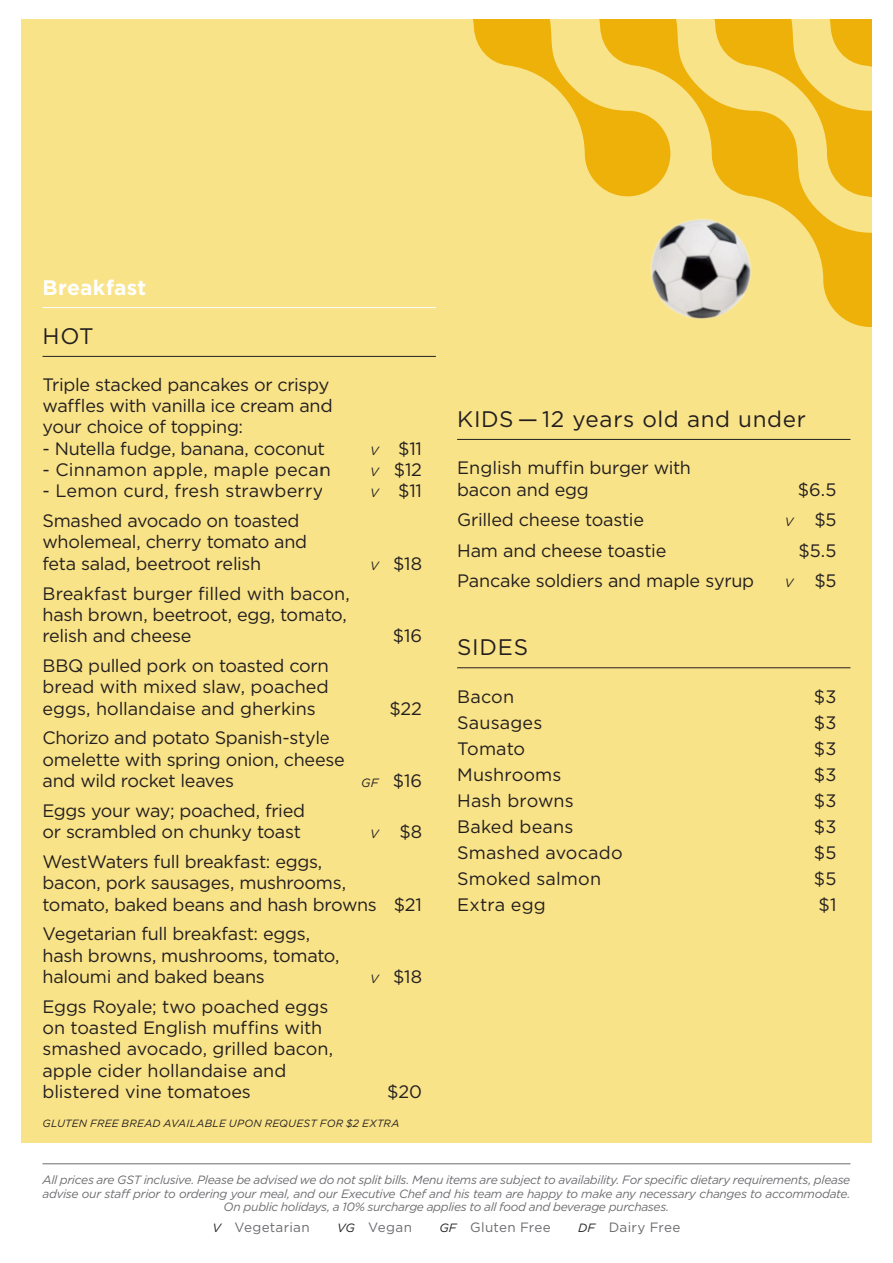
<style>
.page{position:relative;width:893px;height:1263px;background:#fff}
.page>*{position:absolute;margin:0;border:0;box-sizing:border-box;transform-origin:0 0}
.t1{font:22.5px "Gotham";letter-spacing:.03em;color:#231f20}
.t2{font:700 21px "Gotham";letter-spacing:.01em;color:#fff}
.t3{font:18px/21.3px "Gotham";letter-spacing:-.015em;color:#231f20}
.t4{font:18px "Gotham";letter-spacing:.01em;color:#231f20}
.t5{font:18px "Gotham";letter-spacing:.005em;color:#231f20}
.t6{font:13.5px "Gotham";letter-spacing:.02em;color:#6c6d70}
.t7{font:italic 12px/13.5px "Gotham";letter-spacing:-.025em;color:#6c6d70;text-align:center}
.t8{font:italic 10.5px "Gotham";letter-spacing:.02em;color:#231f20}
.s1{font-style:italic;font-size:12px}
.s2{font-style:italic;font-size:12px;color:#231f20}
</style>
<div class="page">
<div style="left:21px;top:20px;width:851px;height:1123px;background:#f9e388"></div>
<hr style="left:43px;top:356px;width:393px;height:1px;background:#231f20">
<hr style="left:43px;top:1163px;width:807px;height:1px;background:#6c6d70">
<hr style="left:43px;top:307px;width:393px;height:1px;background:#fff">
<hr style="left:457px;top:439px;width:393px;height:1px;background:#231f20">
<hr style="left:457px;top:667px;width:393px;height:1px;background:#231f20">
<svg style="left:473px;top:20px;width:399px;height:307px"></svg>
<img style="left:625px;top:193px;width:151px;height:134px">
<p class="t2" style="left:43px;top:276px;width:105px">Breakfast</p>
<p class="t1" style="left:43px;top:324px;width:53px">HOT</p>
<p class="t3" style="left:43px;top:373px;width:291px">Triple stacked pancakes or crispy waffles with vanilla ice cream and your choice of topping:</p>
<p class="t3" style="left:43px;top:437px;width:284px">- Nutella fudge, banana, coconut</p>
<p class="t3" style="left:370px;top:437px;width:53px"><span class="s1">V</span> $11</p>
<p class="t4" style="left:43px;top:460px;width:289px">- Cinnamon apple, maple pecan</p>
<p class="t3" style="left:370px;top:459px;width:53px"><span class="s1">V</span> $12</p>
<p class="t5" style="left:43px;top:481px;width:282px">- Lemon curd, fresh strawberry</p>
<p class="t3" style="left:370px;top:480px;width:53px"><span class="s1">V</span> $11</p>
<p class="t3" style="left:43px;top:510px;width:266px">Smashed avocado on toasted wholemeal, cherry tomato and feta salad, beetroot relish</p>
<p class="t3" style="left:370px;top:552px;width:53px"><span class="s1">V</span> $18</p>
<p class="t3" style="left:43px;top:582px;width:309px">Breakfast burger filled with bacon, hash brown, beetroot, egg, tomato, relish and cheese</p>
<p class="t3" style="left:43px;top:655px;width:287px;text-align:justify">BBQ pulled pork on toasted corn bread with mixed slaw, poached eggs, hollandaise and gherkins</p>
<p class="t3" style="left:43px;top:727px;width:304px">Chorizo and potato Spanish-style omelette with spring onion, cheese and wild rocket leaves</p>
<p class="t3" style="left:393px;top:625px;width:31px">$16</p>
<p class="t3" style="left:389px;top:697px;width:34px">$22</p>
<p class="t3" style="left:361px;top:770px;width:62px"><span class="s1">GF</span> $16</p>
<p class="t3" style="left:43px;top:799px;width:264px">Eggs your way; poached, fried or scrambled on chunky toast</p>
<p class="t3" style="left:370px;top:821px;width:53px"><span class="s1">V</span> $8</p>
<p class="t3" style="left:43px;top:850px;width:381px">WestWaters full breakfast: eggs,<br>bacon, pork sausages, mushrooms,<br>tomato, baked beans and hash browns $21</p>
<p class="t3" style="left:43px;top:923px;width:298px">Vegetarian full breakfast: eggs, hash browns, mushrooms, tomato, haloumi and baked beans</p>
<p class="t3" style="left:370px;top:965px;width:53px"><span class="s1">V</span> $18</p>
<p class="t3" style="left:43px;top:995px;width:292px">Eggs Royale; two poached eggs on toasted English muffins with smashed avocado, grilled bacon, apple cider hollandaise and blistered vine tomatoes</p>
<p class="t3" style="left:387px;top:1080px;width:36px">$20</p>
<p class="t8" style="left:43px;top:1117px;width:359px">GLUTEN FREE BREAD AVAILABLE UPON REQUEST FOR $2 EXTRA</p>
<p class="t1" style="left:457px;top:407px;width:350px">KIDS — 12 years old and under</p>
<p class="t3" style="left:457px;top:457px;width:235px;line-height:21.8px">English muffin burger with bacon and egg</p>
<p class="t3" style="left:798px;top:479px;width:40px">$6.5</p>
<p class="t3" style="left:457px;top:509px;width:188px">Grilled cheese toastie</p>
<p class="t3" style="left:785px;top:509px;width:53px"><span class="s1">V</span> $5</p>
<p class="t3" style="left:457px;top:539px;width:211px">Ham and cheese toastie</p>
<p class="t3" style="left:798px;top:539px;width:40px">$5.5</p>
<p class="t3" style="left:457px;top:569px;width:299px">Pancake soldiers and maple syrup</p>
<p class="t3" style="left:785px;top:569px;width:53px"><span class="s1">V</span> $5</p>
<p class="t1" style="left:457px;top:635px;width:72px">SIDES</p>
<p class="t3" style="left:457px;top:685px;width:59px">Bacon</p>
<p class="t3" style="left:814px;top:685px;width:24px">$3</p>
<p class="t4" style="left:457px;top:712px;width:87px">Sausages</p>
<p class="t3" style="left:814px;top:711px;width:24px">$3</p>
<p class="t3" style="left:457px;top:737px;width:70px">Tomato</p>
<p class="t3" style="left:814px;top:737px;width:24px">$3</p>
<p class="t4" style="left:457px;top:764px;width:106px">Mushrooms</p>
<p class="t3" style="left:814px;top:763px;width:24px">$3</p>
<p class="t5" style="left:457px;top:790px;width:118px">Hash browns</p>
<p class="t3" style="left:814px;top:789px;width:24px">$3</p>
<p class="t4" style="left:457px;top:816px;width:118px">Baked beans</p>
<p class="t3" style="left:814px;top:815px;width:24px">$3</p>
<p class="t4" style="left:457px;top:842px;width:167px">Smashed avocado</p>
<p class="t3" style="left:814px;top:841px;width:24px">$5</p>
<p class="t4" style="left:457px;top:868px;width:146px">Smoked salmon</p>
<p class="t3" style="left:814px;top:867px;width:24px">$5</p>
<p class="t4" style="left:457px;top:894px;width:90px">Extra egg</p>
<p class="t3" style="left:818px;top:893px;width:20px">$1</p>
<p class="t7" style="left:43px;top:1173px;width:809px">All prices are GST inclusive. Please be advised we do not split bills. Menu items are subject to availability. For specific dietary requirements, please advise our staff prior to ordering your meal, and our Executive Chef and his team are happy to make any necessary changes to accommodate.<br>On public holidays, a 10% surcharge applies to all food and beverage purchases.</p>
<p class="t6" style="left:212px;top:1219px;width:99px"><span class="s2">V</span> Vegetarian</p>
<p class="t6" style="left:337px;top:1219px;width:76px"><span class="s2">VG</span> Vegan</p>
<p class="t6" style="left:439px;top:1219px;width:113px"><span class="s2">GF</span> Gluten Free</p>
<p class="t6" style="left:578px;top:1219px;width:104px"><span class="s2">DF</span> Dairy Free</p>
</div>
